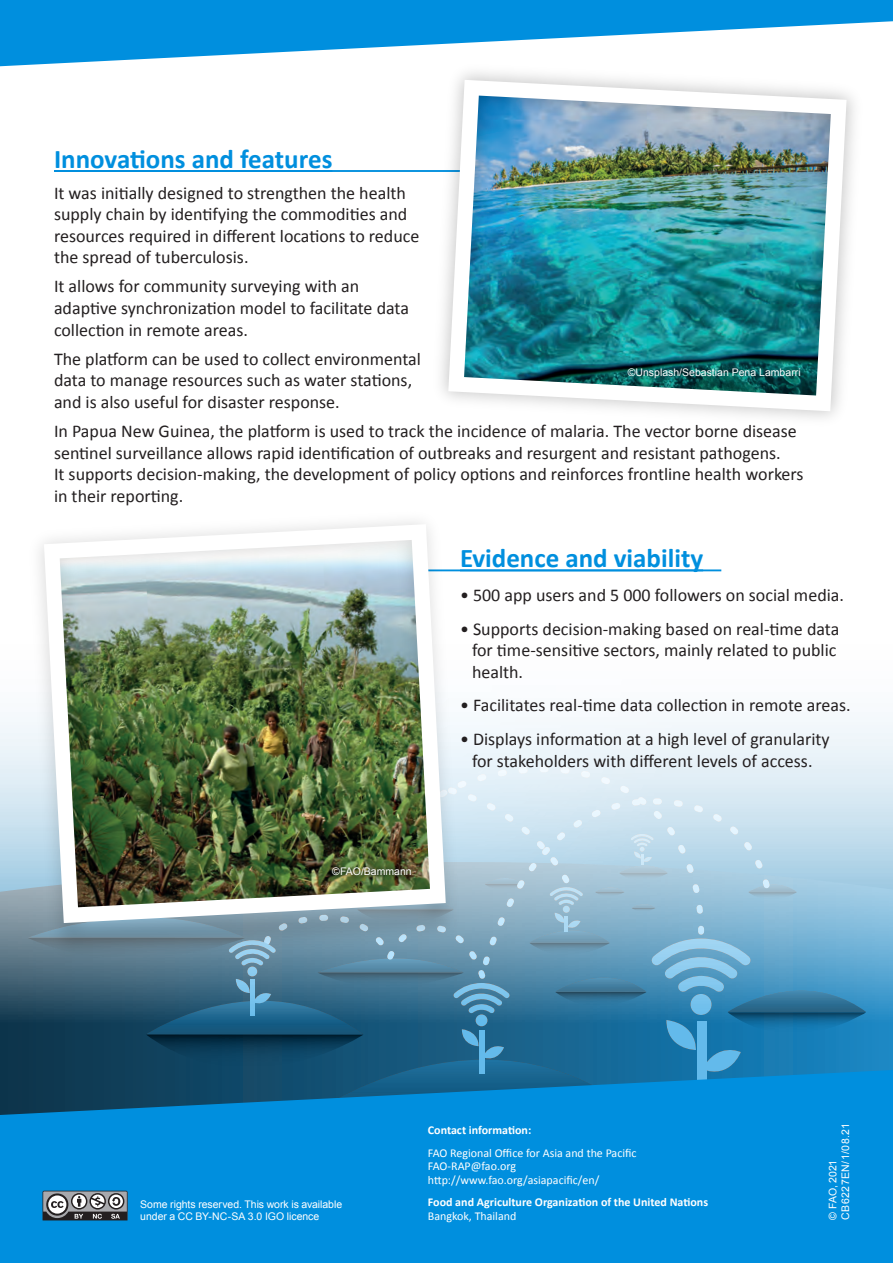
<style>
.page{position:relative;width:893px;height:1263px;background:#fff}
.page>*{position:absolute;margin:0;border:0;box-sizing:border-box;transform-origin:0 0}
.t1{font:700 27px "Calibri";color:#008fde}
.t2{font:18px/21.6px "Calibri";color:#231f20}
.t3{font:12px/13.5px "Calibri";color:#fff}
.t4{font:700 12px "Calibri";color:#fff}
.t5{font:10.5px/12.6px "Arial";color:#fff}
.t6{font:10.5px "Arial";letter-spacing:.04em;color:#fff}
</style>
<div class="page">
<svg style="left:0;top:717px;width:893px;height:353px;background:#79a5be"></svg>
<hr style="left:54px;top:170px;width:429px;height:2px;background:#008fde">
<img style="left:424px;top:72px;width:431px;height:346px">
<img style="left:448px;top:80px;width:399px;height:331px">
<hr style="left:292px;top:569px;width:429px;height:2px;background:#008fde">
<img style="left:19px;top:521px;width:452px;height:448px">
<img style="left:44px;top:524px;width:402px;height:399px">
<svg style="left:0;top:0;width:893px;height:66px;fill:#008fde"></svg>
<svg style="left:0;top:1070px;width:893px;height:193px;background:#0287d1"></svg>
<svg style="left:43px;top:1191px;width:85px;height:29px"></svg>
<h1 class="t1" style="left:54px;top:140px;width:280px">Innovations and features</h1>
<p class="t2" style="left:54px;top:181px;width:367px">It was initially designed to strengthen the health supply chain by identifying the commodities and resources required in different locations to reduce the spread of tuberculosis.</p>
<p class="t2" style="left:54px;top:275px;width:356px">It allows for community surveying with an adaptive synchronization model to facilitate data collection in remote areas.</p>
<p class="t2" style="left:54px;top:347px;width:369px">The platform can be used to collect environmental data to manage resources such as water stations, and is also useful for disaster response.</p>
<p class="t2" style="left:54px;top:420px;width:751px">In Papua New Guinea, the platform is used to track the incidence of malaria. The vector borne disease sentinel surveillance allows rapid identification of outbreaks and resurgent and resistant pathogens.<br>It supports decision-making, the development of policy options and reinforces frontline health workers in their reporting.</p>
<p class="t5" style="left:628px;top:366px;width:174px">©Unsplash/Sebastian Pena Lambarri</p>
<p class="t5" style="left:332px;top:865px;width:81px">©FAO/Bammann</p>
<h1 class="t1" style="left:460px;top:539px;width:245px">Evidence and viability</h1>
<p class="t2" style="left:460px;top:584px;width:386px">• 500 app users and 5 000 followers on social media.</p>
<p class="t2" style="left:472px;top:617px;width:369px;text-indent:-12px">• Supports decision-making based on real-time data for time-sensitive sectors, mainly related to public health.</p>
<p class="t2" style="left:460px;top:694px;width:392px">• Facilitates real-time data collection in remote areas.</p>
<p class="t2" style="left:460px;top:728px;width:371px;text-align:center">• Displays information at a high level of granularity for stakeholders with different levels of access.</p>
<p class="t5" style="left:140px;top:1198px;width:203px">Some rights reserved. This work is available under a CC BY-NC-SA 3.0 IGO licence</p>
<p class="t4" style="left:428px;top:1122px;width:105px">Contact information:</p>
<p class="t3" style="left:428px;top:1146px;width:210px">FAO Regional Office for Asia and the Pacific<br>FAO-RAP@fao.org http://www.fao.org/asiapacific/en/</p>
<p class="t4" style="left:428px;top:1194px;width:282px">Food and Agriculture Organization of the United Nations</p>
<p class="t3" style="left:428px;top:1209px;width:90px">Bangkok, Thailand</p>
<p class="t6" style="left:839px;top:1219px;width:98px;rotate:-90deg">CB6227EN/1/08.21</p>
<p class="t5" style="left:826px;top:1219px;width:61px;rotate:-90deg">© FAO, 2021</p>
</div>
